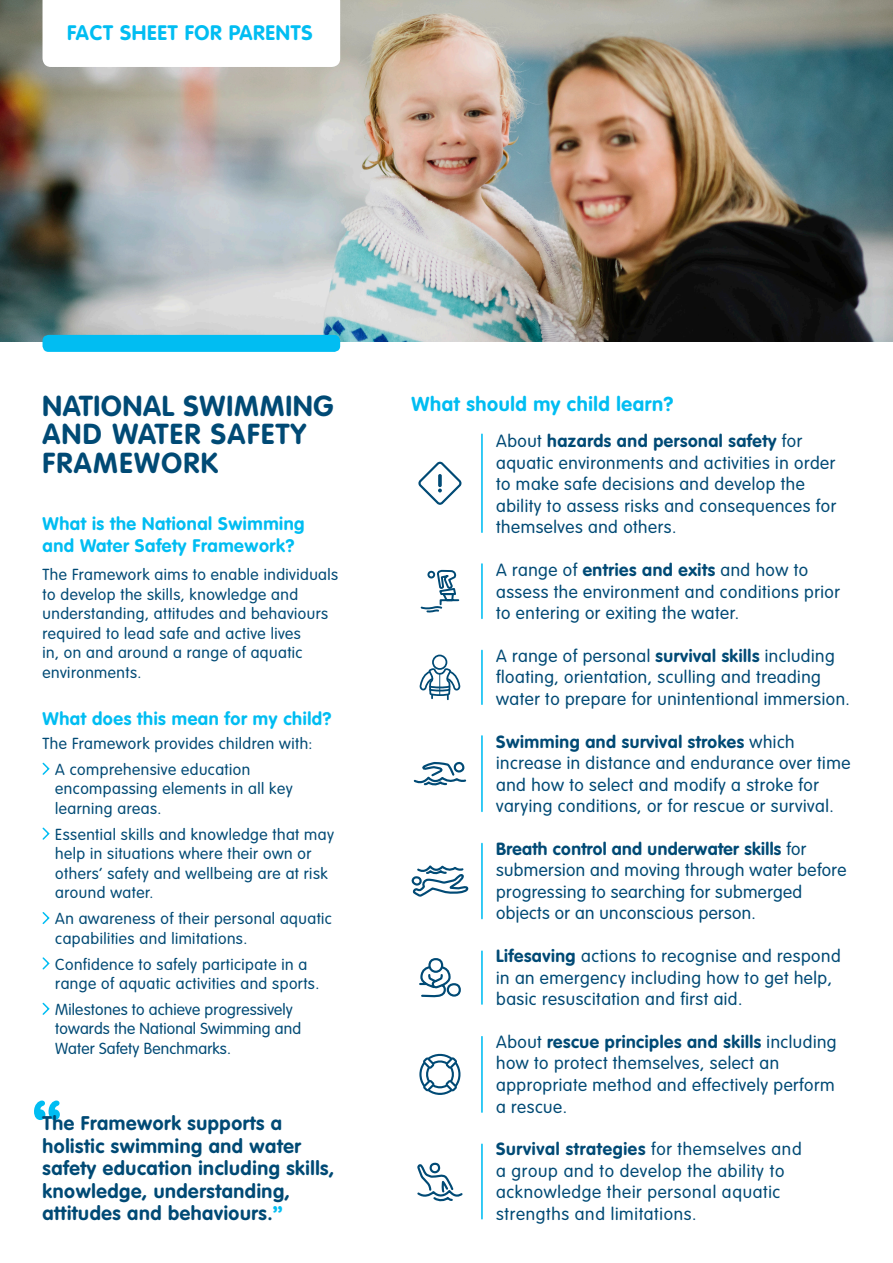
<style>
.page{position:relative;width:893px;height:1263px;background:#fff}
.page>*{position:absolute;margin:0;border:0;box-sizing:border-box;transform-origin:0 0}
.Heading{font:700 28.5px/28.5px "VAG Rounded";letter-spacing:.05em;color:#004a75}
.Checklist_Heading{font:700 20.7px "VAG Rounded";letter-spacing:.035em;color:#01bdf2}
.Body_Blue{font:700 19.95px "VAG Rounded";letter-spacing:.03em;color:#01bdf2}
.Body_Blue-2{font:700 19.5px/22.5px "VAG Rounded";letter-spacing:.03em;color:#004a75}
.Body_Blue-3{font:700 18px/22.5px "VAG Rounded";letter-spacing:.03em;color:#01bdf2}
.Paragraph_Style_1{font:300 17.4px/21.6px "VAG Rounded";letter-spacing:.03em;color:#004a75}
.Paragraph_Style_2{font:300 15.75px/19.5px "VAG Rounded";letter-spacing:.03em;color:#004a75}
.Body_Blue-4{font:300 15.75px/19.5px "VAG Rounded";letter-spacing:.03em;color:#004a75}
.Paragraph_Style_2-2{font:300 15.75px/19.5px "VAG Rounded";letter-spacing:.01em;color:#004a75}
.body{font:300 15.75px "VAG Rounded";letter-spacing:.03em;color:#004a75}
.s1{font-family:"AG Book Rounded";color:#01bdf2}
.s2{font-weight:700}
</style>
<div class="page">
<img style="left:208px;top:0;width:685px;height:341px">
<img style="left:0;top:0;width:208px;height:341px">
<svg style="left:42px;top:762px;width:8px;height:13px"></svg>
<svg style="left:42px;top:827px;width:8px;height:13px"></svg>
<svg style="left:42px;top:912px;width:8px;height:12px"></svg>
<svg style="left:42px;top:957px;width:8px;height:13px"></svg>
<svg style="left:42px;top:1002px;width:8px;height:13px"></svg>
<svg style="left:413px;top:761px;width:54px;height:25px"></svg>
<hr style="left:481px;top:736px;width:2px;height:75px;background:#01bdf2">
<svg style="left:418px;top:461px;width:44px;height:44px"></svg>
<svg style="left:438px;top:474px;width:4px;height:13px"></svg>
<svg style="left:420px;top:569px;width:40px;height:44px"></svg>
<svg style="left:419px;top:655px;width:42px;height:45px"></svg>
<svg style="left:419px;top:1053px;width:42px;height:42px"></svg>
<svg style="left:417px;top:1164px;width:46px;height:38px"></svg>
<div style="left:429px;top:1162px;width:11px;height:11px;border:2px solid #004a75;border-radius:50%"></div>
<svg style="left:419px;top:965px;width:42px;height:33px"></svg>
<div style="left:428px;top:958px;width:15px;height:15px;border:2px solid #004a75;border-radius:50%"></div>
<hr style="left:481px;top:434px;width:2px;height:98px;background:#01bdf2">
<hr style="left:481px;top:564px;width:2px;height:54px;background:#01bdf2">
<hr style="left:481px;top:650px;width:2px;height:54px;background:#01bdf2">
<hr style="left:481px;top:951px;width:2px;height:53px;background:#01bdf2">
<hr style="left:481px;top:1037px;width:2px;height:75px;background:#01bdf2">
<hr style="left:481px;top:1144px;width:2px;height:75px;background:#01bdf2">
<svg style="left:411px;top:865px;width:58px;height:32px"></svg>
<hr style="left:481px;top:843px;width:2px;height:75px;background:#01bdf2">
<div style="left:43px;top:335px;width:297px;height:17px;background:#01bdf2;border-radius:6px"></div>
<svg style="left:34px;top:1100px;width:26px;height:20px"></svg>
<svg style="left:43px;top:0;width:297px;height:67px"></svg>
<p class="Checklist_Heading" style="left:67px;top:20px;width:247px">FACT SHEET FOR PARENTS</p>
<p class="Heading" style="left:43px;top:391px;width:292px">NATIONAL SWIMMING<br>AND WATER SAFETY<br>FRAMEWORK</p>
<p class="Body_Blue-3" style="left:43px;top:512px;width:264px">What is the National Swimming and Water Safety Framework?</p>
<p class="Body_Blue-4" style="left:43px;top:565px;width:297px">The Framework aims to enable individuals to develop the skills, knowledge and understanding, attitudes and behaviours required to lead safe and active lives<br>in, on and around a range of aquatic environments.</p>
<p class="Body_Blue-3" style="left:43px;top:707px;width:290px">What does this mean for my child?</p>
<p class="body" style="left:43px;top:734px;width:272px">The Framework provides children with:</p>
<p class="Paragraph_Style_2" style="left:55px;top:759px;width:239px">A comprehensive education encompassing elements in all key learning areas.</p>
<p class="Paragraph_Style_2" style="left:55px;top:824px;width:280px">Essential skills and knowledge that may help in situations where their own or others’ safety and wellbeing are at risk around water.</p>
<p class="Paragraph_Style_2" style="left:55px;top:909px;width:278px">An awareness of their personal aquatic capabilities and limitations.</p>
<p class="Paragraph_Style_2" style="left:55px;top:954px;width:266px">Confidence to safely participate in a range of aquatic activities and sports.</p>
<p class="Paragraph_Style_2-2" style="left:55px;top:999px;width:247px">Milestones to achieve progressively towards the National Swimming and<br>Water Safety Benchmarks.</p>
<p class="Body_Blue-2" style="left:43px;top:1112px;width:293px">The Framework supports a holistic swimming and water safety education including skills, knowledge, understanding, attitudes and behaviours.<span class="s1">”</span></p>
<p class="Body_Blue" style="left:412px;top:392px;width:263px">What should my child learn?</p>
<p class="Paragraph_Style_1" style="left:496px;top:430px;width:342px">About <span class="s2">hazards and personal safety</span> for aquatic environments and activities in order to make safe decisions and develop the ability to assess risks and consequences for themselves and others.</p>
<p class="Paragraph_Style_1" style="left:496px;top:559px;width:345px">A range of <span class="s2">entries and exits</span> and how to assess the environment and conditions prior to entering or exiting the water.</p>
<p class="Paragraph_Style_1" style="left:496px;top:645px;width:355px">A range of personal <span class="s2">survival skills</span> including floating, orientation, sculling and treading water to prepare for unintentional immersion.</p>
<p class="Paragraph_Style_1" style="left:496px;top:730px;width:356px"><span class="s2">Swimming and survival strokes</span> which increase in distance and endurance over time and how to select and modify a stroke for varying conditions, or for rescue or survival.</p>
<p class="Paragraph_Style_1" style="left:496px;top:838px;width:352px"><span class="s2">Breath control and underwater skills</span> for submersion and moving through water before progressing to searching for submerged objects or an unconscious person.</p>
<p class="Paragraph_Style_1" style="left:496px;top:945px;width:346px"><span class="s2">Lifesaving</span> actions to recognise and respond in an emergency including how to get help, basic resuscitation and first aid.</p>
<p class="Paragraph_Style_1" style="left:496px;top:1031px;width:342px">About <span class="s2">rescue principles and skills</span> including how to protect themselves, select an appropriate method and effectively perform a rescue.</p>
<p class="Paragraph_Style_1" style="left:496px;top:1138px;width:307px"><span class="s2">Survival strategies</span> for themselves and a group and to develop the ability to acknowledge their personal aquatic strengths and limitations.</p>
</div>
